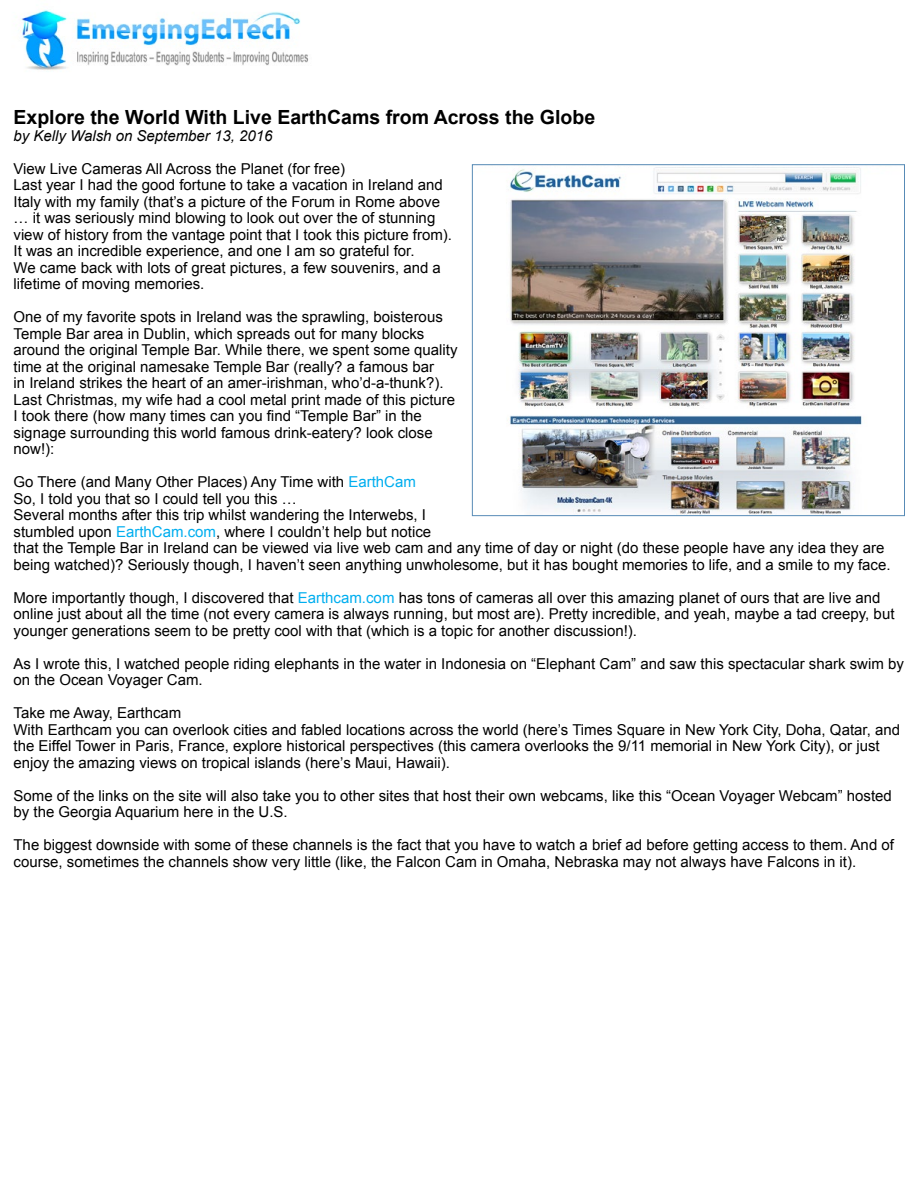
<style>
.page{position:relative;width:918px;height:1188px;background:#fff}
.page>*{position:absolute;margin:0;border:0;box-sizing:border-box;transform-origin:0 0}
.t1{font:700 19.5px "Arial";color:#000}
.t2{font:15px/16.5px "Arial";color:#000}
.t3{font:italic 15px "Arial";color:#000}
.s1{color:#00aeef}
</style>
<div class="page">
<img style="left:508px;top:167px;width:354px;height:347px">
<div style="left:472px;top:165px;width:433px;height:351px;border:1px solid #588bb6"></div>
<img style="left:20px;top:9px;width:289px;height:61px">
<h1 class="t1" style="left:14px;top:105px;width:583px">Explore the World With Live EarthCams from Across the Globe</h1>
<p class="t3" style="left:14px;top:126px;width:261px">by Kelly Walsh on September 13, 2016</p>
<p class="t2" style="left:14px;top:160px;width:440px">View Live Cameras All Across the Planet (for free)<br>Last year I had the good fortune to take a vacation in Ireland and Italy with my family (that’s a picture of the Forum in Rome above … it was seriously mind blowing to look out over the of stunning view of history from the vantage point that I took this picture from).<br>It was an incredible experience, and one I am so grateful for.<br>We came back with lots of great pictures, a few souvenirs, and a lifetime of moving memories.</p>
<p class="t2" style="left:14px;top:309px;width:446px">One of my favorite spots in Ireland was the sprawling, boisterous Temple Bar area in Dublin, which spreads out for many blocks around the original Temple Bar. While there, we spent some quality time at the original namesake Temple Bar (really? a famous bar<br>in Ireland strikes the heart of an amer-irishman, who’d-a-thunk?).<br>Last Christmas, my wife had a cool metal print made of this picture I took there (how many times can you find “Temple Bar” in the signage surrounding this world famous drink-eatery? look close now!):</p>
<p class="t2" style="left:14px;top:474px;width:879px">Go There (and Many Other Places) Any Time with <span class="s1">EarthCam<br></span>So, I told you that so I could tell you this …<br>Several months after this trip whilst wandering the Interwebs, I<br>stumbled upon <span class="s1">EarthCam.com</span>, where I couldn’t help but notice<br>that the Temple Bar in Ireland can be viewed via live web cam and any time of day or night (do these people have any idea they are being watched)? Seriously though, I haven’t seen anything unwholesome, but it has bought memories to life, and a smile to my face.</p>
<p class="t2" style="left:14px;top:589px;width:883px">More importantly though, I discovered that <span class="s1">Earthcam.com</span> has tons of cameras all over this amazing planet of ours that are live and online just about all the time (not every camera is always running, but most are). Pretty incredible, and yeah, maybe a tad creepy, but younger generations seem to be pretty cool with that (which is a topic for another discussion!).</p>
<p class="t2" style="left:14px;top:655px;width:892px">As I wrote this, I watched people riding elephants in the water in Indonesia on “Elephant Cam” and saw this spectacular shark swim by on the Ocean Voyager Cam.</p>
<p class="t2" style="left:14px;top:705px;width:888px">Take me Away, Earthcam<br>With Earthcam you can overlook cities and fabled locations across the world (here’s Times Square in New York City, Doha, Qatar, and the Eiffel Tower in Paris, France, explore historical perspectives (this camera overlooks the 9/11 memorial in New York City), or just enjoy the amazing views on tropical islands (here’s Maui, Hawaii).</p>
<p class="t2" style="left:14px;top:787px;width:880px">Some of the links on the site will also take you to other sites that host their own webcams, like this “Ocean Voyager Webcam” hosted by the Georgia Aquarium here in the U.S.</p>
<p class="t2" style="left:14px;top:837px;width:882px">The biggest downside with some of these channels is the fact that you have to watch a brief ad before getting access to them. And of course, sometimes the channels show very little (like, the Falcon Cam in Omaha, Nebraska may not always have Falcons in it).</p>
</div>
